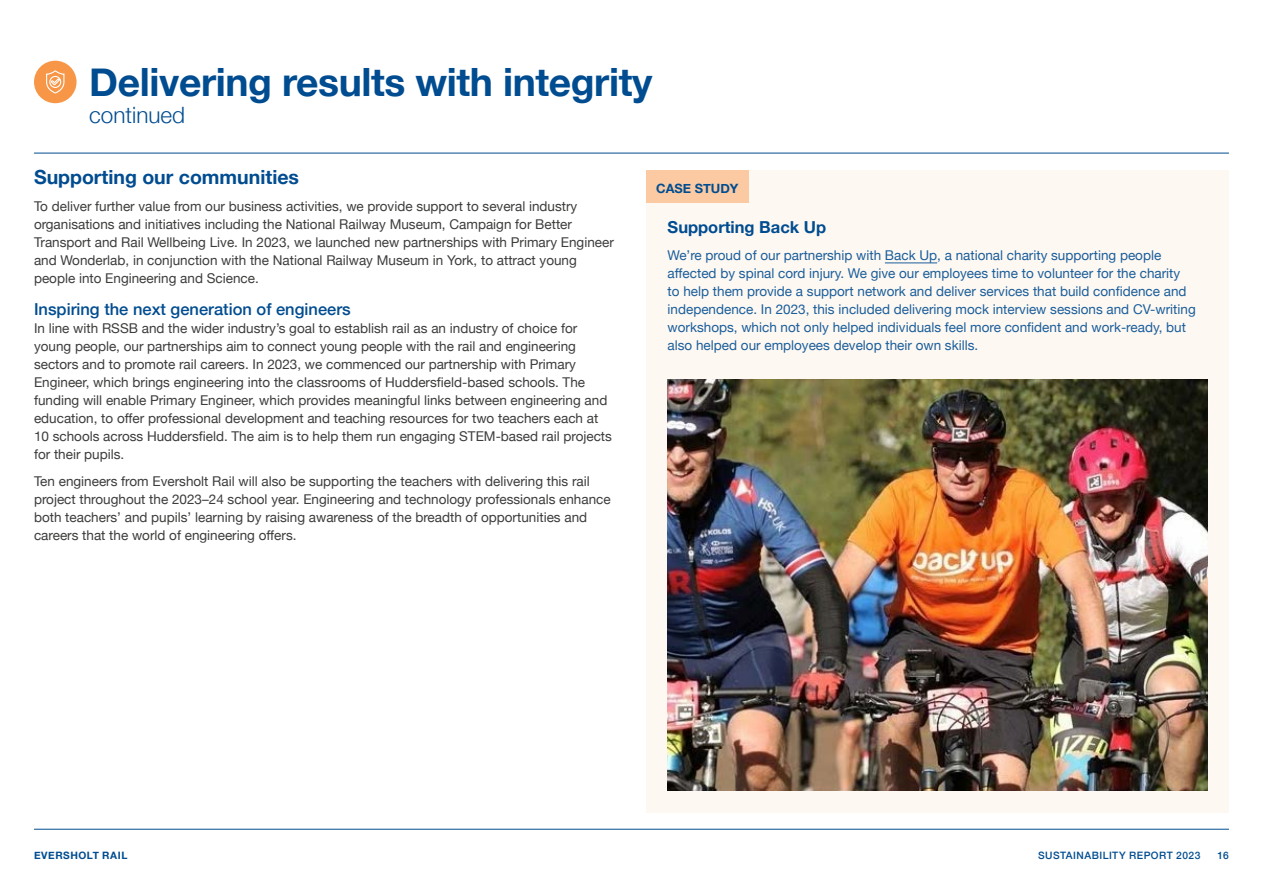
<style>
.page{position:relative;width:1263px;height:893px;background:#fff}
.page>*{position:absolute;margin:0;border:0;box-sizing:border-box;transform-origin:0 0}
.Body{font:700 39px "Helvetica Neue";letter-spacing:-.01em;color:#004c90}
.t1{font:300 22.5px "Helvetica Neue";color:#004c90}
.t2{font:700 19.5px "Helvetica Neue";color:#004c90}
.t3{font:500 16.5px "Helvetica Neue";color:#004c90}
.H5_TableHeading{font:700 16.5px "Helvetica Neue";color:#004c90}
.Body-2{font:13.5px/18px "Helvetica Neue";color:#3c3c3b}
.Body-3{font:13.5px/18px "Helvetica Neue";color:#1a5e9b}
.Body-4{font:700 12.9px "Helvetica Neue";color:#004c90}
.Footer_Right{font:500 10.2px "Helvetica Neue";letter-spacing:.045em;color:#004c90}
.Footer_Left{font:700 10.2px "Helvetica Neue";letter-spacing:.055em;color:#004c90}
</style>
<div class="page">
<div style="left:646px;top:170px;width:583px;height:642px;background:#fef8f2"></div>
<hr style="left:885px;top:263px;width:52px;height:1px;background:#1a5e9b">
<div style="left:646px;top:170px;width:102px;height:32px;background:#fbcaa2"></div>
<img style="left:668px;top:380px;width:540px;height:411px">
<hr style="left:34px;top:153px;width:1195px;height:1px;background:#004c90">
<div style="left:34px;top:61px;width:43px;height:42px;background:#f79646;border-radius:50%"></div>
<svg style="left:46px;top:70px;width:19px;height:24px"></svg>
<hr style="left:34px;top:829px;width:1195px;height:1px;background:#004c90">
<p class="Body" style="left:89px;top:51px;width:564px">Delivering results with integrity</p>
<h1 class="t1" style="left:89px;top:97px;width:97px">continued</h1>
<h2 class="t2" style="left:34px;top:162px;width:266px">Supporting our communities</h2>
<p class="Body-2" style="left:34px;top:198px;width:581px">To deliver further value from our business activities, we provide support to several industry organisations and initiatives including the National Railway Museum, Campaign for Better Transport and Rail Wellbeing Live. In 2023, we launched new partnerships with Primary Engineer and Wonderlab, in conjunction with the National Railway Museum in York, to attract young people into Engineering and Science.</p>
<h3 class="t3" style="left:34px;top:295px;width:318px">Inspiring the next generation of engineers</h3>
<p class="Body-2" style="left:34px;top:319px;width:579px">In line with RSSB and the wider industry’s goal to establish rail as an industry of choice for young people, our partnerships aim to connect young people with the rail and engineering sectors and to promote rail careers. In 2023, we commenced our partnership with Primary Engineer, which brings engineering into the classrooms of Huddersfield-based schools. The funding will enable Primary Engineer, which provides meaningful links between engineering and education, to offer professional development and teaching resources for two teachers each at 10 schools across Huddersfield. The aim is to help them run engaging STEM-based rail projects for their pupils.</p>
<p class="Body-2" style="left:34px;top:472px;width:578px">Ten engineers from Eversholt Rail will also be supporting the teachers with delivering this rail project throughout the 2023–24 school year. Engineering and technology professionals enhance both teachers’ and pupils’ learning by raising awareness of the breadth of opportunities and careers that the world of engineering offers.</p>
<p class="Body-4" style="left:656px;top:178px;width:84px">CASE STUDY</p>
<p class="H5_TableHeading" style="left:668px;top:214px;width:160px">Supporting Back Up</p>
<p class="Body-3" style="left:668px;top:247px;width:530px">We’re proud of our partnership with Back Up, a national charity supporting people affected by spinal cord injury. We give our employees time to volunteer for the charity<br>to help them provide a support network and deliver services that build confidence and independence. In 2023, this included delivering mock interview sessions and CV-writing workshops, which not only helped individuals feel more confident and work-ready, but also helped our employees develop their own skills.</p>
<p class="Footer_Left" style="left:34px;top:847px;width:95px">EVERSHOLT RAIL</p>
<p class="Footer_Right" style="left:1038px;top:847px;width:164px">SUSTAINABILITY REPORT 2023</p>
<p class="Footer_Right" style="left:1217px;top:847px;width:13px">16</p>
</div>
